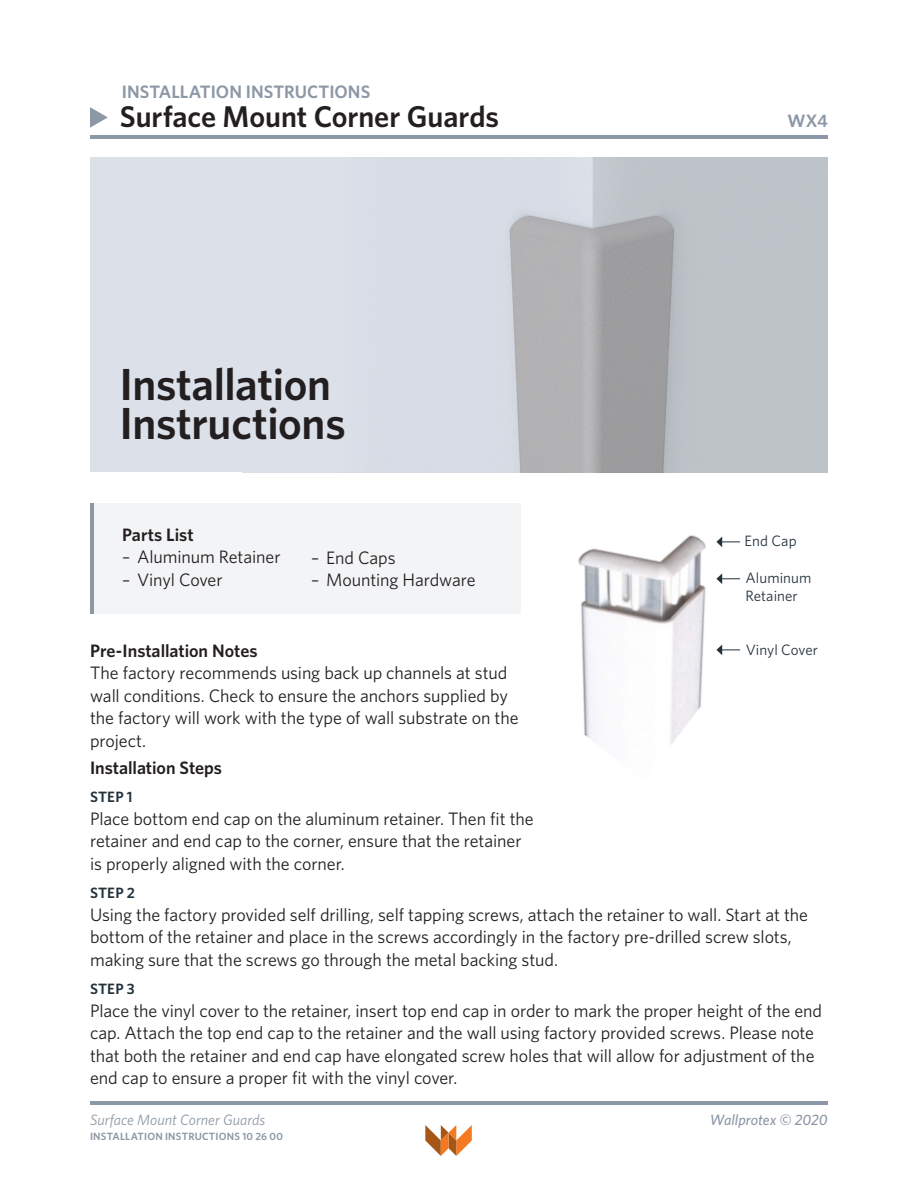
<style>
.page{position:relative;width:918px;height:1188px;background:#fff}
.page>*{position:absolute;margin:0;border:0;box-sizing:border-box;transform-origin:0 0}
.t1{font:600 45px "Whitney";letter-spacing:-.01em;color:#231f20}
.t2{font:600 30px "Whitney";letter-spacing:-.005em;color:#231f20}
.t3{font:18px/22.5px "Whitney";letter-spacing:-.005em;color:#231f20}
.t4{font:600 18px "Whitney";letter-spacing:-.005em;color:#231f20}
.STEP{font:600 18px "Whitney";color:#8c98a5}
.t5{font:15px "Whitney";letter-spacing:.005em;color:#22323d}
.t6{font:italic 15px "Whitney";letter-spacing:.005em;color:#8c98a5}
.t7{font:italic 500 15px "Whitney";color:#8b96a4}
.STEP-2{font:600 15px "Whitney";letter-spacing:.01em;color:#22323d}
.STEP-3{font:600 10.5px "Whitney";letter-spacing:.02em;color:#8c98a5}
</style>
<div class="page">
<hr style="left:90px;top:135px;width:738px;height:4px;background:#8c98a5">
<hr style="left:90px;top:1102px;width:738px;height:3px;background:#8c98a5">
<svg style="left:425px;top:1125px;width:47px;height:31px"></svg>
<svg style="left:90px;top:107px;width:18px;height:21px"></svg>
<img style="left:417px;top:157px;width:411px;height:315px">
<div style="left:90px;top:504px;width:430px;height:110px;background:#f3f4f6"></div>
<hr style="left:90px;top:504px;width:4px;height:110px;background:#8c98a5">
<div style="left:90px;top:157px;width:327px;height:315px;background:#dbe0e9"></div>
<img style="left:578px;top:535px;width:163px;height:209px">
<svg style="left:716px;top:537px;width:24px;height:10px"></svg>
<svg style="left:716px;top:573px;width:24px;height:11px"></svg>
<svg style="left:716px;top:645px;width:24px;height:10px"></svg>
<p class="STEP" style="left:122px;top:80px;width:250px">INSTALLATION INSTRUCTIONS</p>
<p class="t2" style="left:120px;top:96px;width:381px">Surface Mount Corner Guards</p>
<p class="t1" style="left:120px;top:354px;width:213px">Installation</p>
<p class="t1" style="left:120px;top:393px;width:228px">Instructions</p>
<p class="t4" style="left:122px;top:523px;width:73px">Parts List</p>
<p class="t3" style="left:122px;top:546px;width:160px">– Aluminum Retainer</p>
<p class="t3" style="left:122px;top:568px;width:102px">– Vinyl Cover</p>
<p class="t3" style="left:311px;top:546px;width:86px">– End Caps</p>
<p class="t3" style="left:311px;top:568px;width:166px">– Mounting Hardware</p>
<p class="STEP" style="left:787px;top:108px;width:42px">WX4</p>
<p class="t5" style="left:745px;top:531px;width:54px">End Cap</p>
<p class="t5" style="left:746px;top:568px;width:67px">Aluminum</p>
<p class="t5" style="left:746px;top:586px;width:54px">Retainer</p>
<p class="t4" style="left:90px;top:638px;width:169px">Pre-Installation Notes</p>
<p class="t3" style="left:90px;top:661px;width:430px">The factory recommends using back up channels at stud wall conditions. Check to ensure the anchors supplied by the factory will work with the type of wall substrate on the project.</p>
<p class="t4" style="left:90px;top:755px;width:134px">Installation Steps</p>
<p class="STEP-2" style="left:90px;top:787px;width:44px">STEP 1</p>
<p class="t3" style="left:90px;top:807px;width:445px">Place bottom end cap on the aluminum retainer. Then fit the retainer and end cap to the corner, ensure that the retainer is properly aligned with the corner.</p>
<p class="STEP-2" style="left:90px;top:883px;width:46px">STEP 2</p>
<p class="t3" style="left:90px;top:903px;width:720px">Using the factory provided self drilling, self tapping screws, attach the retainer to wall. Start at the bottom of the retainer and place in the screws accordingly in the factory pre-drilled screw slots, making sure that the screws go through the metal backing stud.</p>
<p class="STEP-2" style="left:90px;top:979px;width:46px">STEP 3</p>
<p class="t3" style="left:90px;top:999px;width:734px">Place the vinyl cover to the retainer, insert top end cap in order to mark the proper height of the end cap. Attach the top end cap to the retainer and the wall using factory provided screws. Please note that both the retainer and end cap have elongated screw holes that will allow for adjustment of the end cap to ensure a proper fit with the vinyl cover.</p>
<p class="t5" style="left:746px;top:640px;width:74px">Vinyl Cover</p>
<p class="t6" style="left:90px;top:1110px;width:177px">Surface Mount Corner Guards</p>
<p class="STEP-3" style="left:90px;top:1129px;width:194px">INSTALLATION INSTRUCTIONS 10 26 00</p>
<p class="t7" style="left:710px;top:1110px;width:119px">Wallprotex © 2020</p>
</div>
